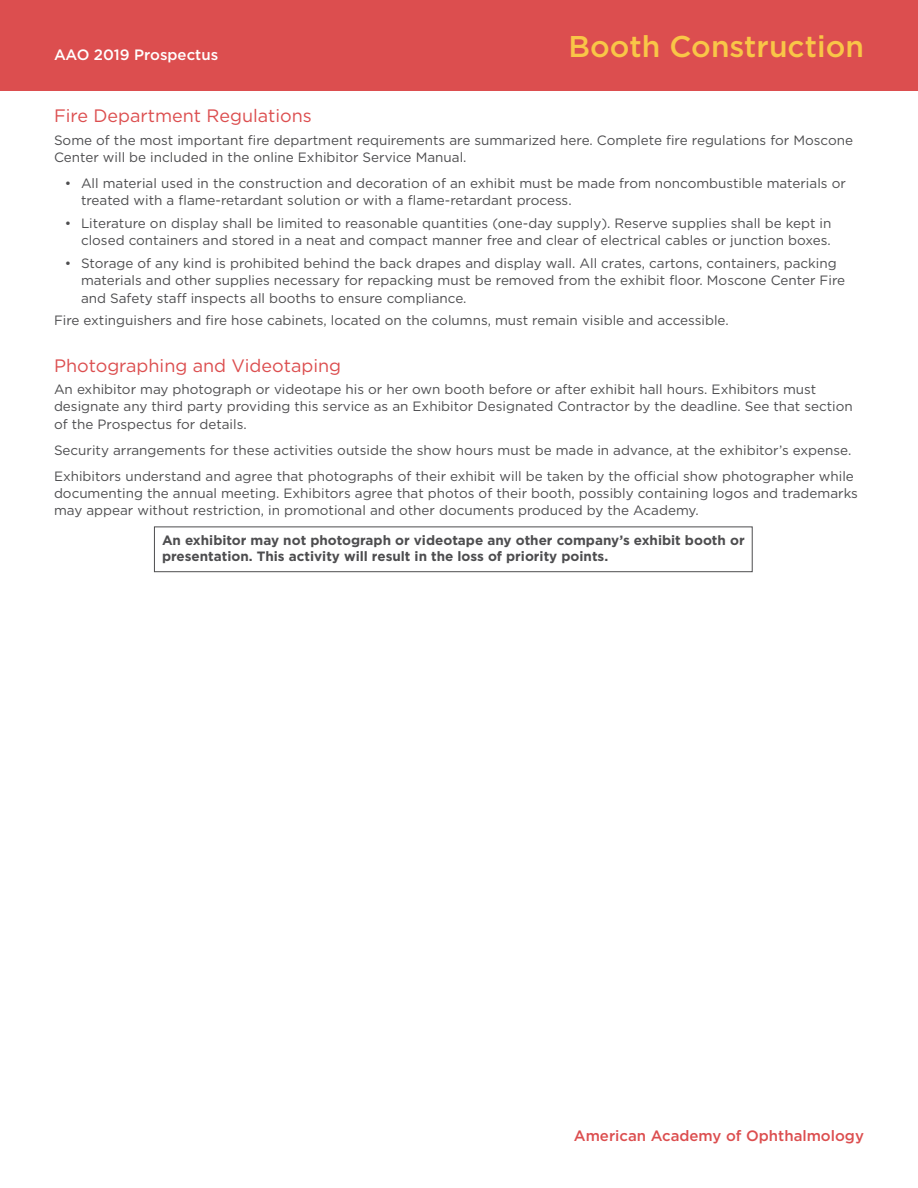
<style>
.page{position:relative;width:918px;height:1188px;background:#fff}
.page>*{position:absolute;margin:0;border:0;box-sizing:border-box;transform-origin:0 0}
.t1{font:500 30px "Gotham";color:#f9c647}
.t2{font:18px "Gotham";color:#dc4e4f}
.t3{font:500 15px "Gotham";color:#dc4e4f}
.t4{font:500 15px "Gotham";color:#fff}
.t5{font:13.5px/17.2px "Gotham";color:#4d4d4f}
.t6{font:700 13.5px/16.2px "Gotham";color:#4d4d4f}
</style>
<div class="page">
<div style="left:0;top:0;width:918px;height:91px;background:#dc4e4f"></div>
<div style="left:154px;top:527px;width:599px;height:45px;border:1px solid #4d4d4f"></div>
<p class="t4" style="left:54px;top:45px;width:166px">AAO 2019 Prospectus</p>
<h1 class="t1" style="left:568px;top:27px;width:297px">Booth Construction</h1>
<h2 class="t2" style="left:54px;top:105px;width:259px">Fire Department Regulations</h2>
<p class="t5" style="left:54px;top:131px;width:801px">Some of the most important fire department requirements are summarized here. Complete fire regulations for Moscone<br>Center will be included in the online Exhibitor Service Manual.</p>
<p class="t5" style="left:81px;top:175px;width:766px;text-indent:-16px">• All material used in the construction and decoration of an exhibit must be made from noncombustible materials or treated with a flame-retardant solution or with a flame-retardant process.</p>
<p class="t5" style="left:65px;top:214px;width:768px;text-align:right">• Literature on display shall be limited to reasonable quantities (one-day supply). Reserve supplies shall be kept in closed containers and stored in a neat and compact manner free and clear of electrical cables or junction boxes.</p>
<p class="t5" style="left:81px;top:254px;width:766px;text-indent:-16px">• Storage of any kind is prohibited behind the back drapes and display wall. All crates, cartons, containers, packing materials and other supplies necessary for repacking must be removed from the exhibit floor. Moscone Center Fire and Safety staff inspects all booths to ensure compliance.</p>
<p class="t5" style="left:54px;top:311px;width:676px">Fire extinguishers and fire hose cabinets, located on the columns, must remain visible and accessible.</p>
<h2 class="t2" style="left:54px;top:354px;width:289px">Photographing and Videotaping</h2>
<p class="t5" style="left:54px;top:381px;width:800px">An exhibitor may photograph or videotape his or her own booth before or after exhibit hall hours. Exhibitors must designate any third party providing this service as an Exhibitor Designated Contractor by the deadline. See that section of the Prospectus for details.</p>
<p class="t5" style="left:54px;top:437px;width:801px;line-height:26px">Security arrangements for these activities outside the show hours must be made in advance, at the exhibitor’s expense.<br>Exhibitors understand and agree that photographs of their exhibit will be taken by the official show photographer while</p>
<p class="t5" style="left:54px;top:484px;width:805px">documenting the annual meeting. Exhibitors agree that photos of their booth, possibly containing logos and trademarks may appear without restriction, in promotional and other documents produced by the Academy.</p>
<p class="t6" style="left:162px;top:532px;width:584px">An exhibitor may not photograph or videotape any other company’s exhibit booth or presentation. This activity will result in the loss of priority points.</p>
<p class="t3" style="left:574px;top:1126px;width:292px">American Academy of Ophthalmology</p>
</div>
